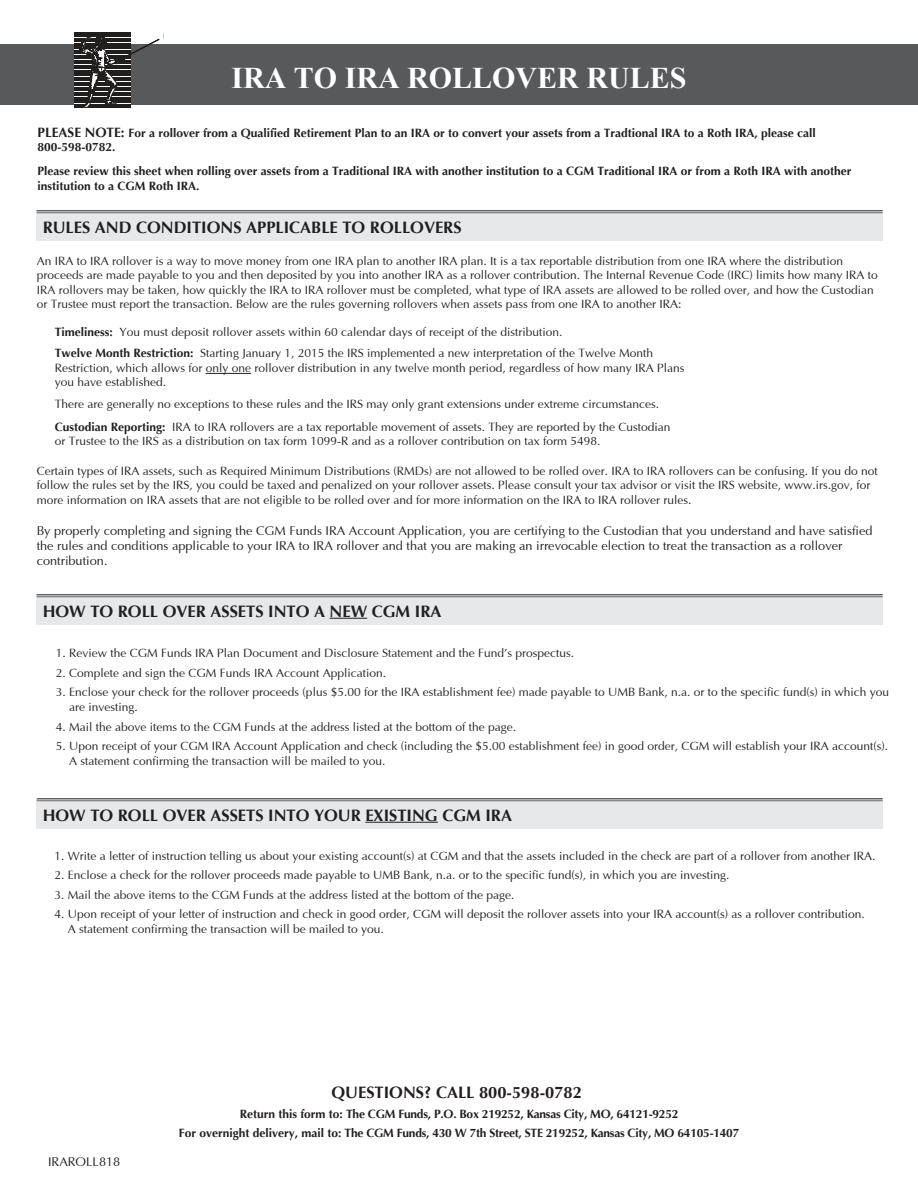
<style>
.page{position:relative;width:918px;height:1188px;background:#fff}
.page>*{position:absolute;margin:0;border:0;box-sizing:border-box;transform-origin:0 0}
.t1{font:700 30.45px "Times New Roman";color:#fff}
.t2{font:700 30px "Times New Roman";color:#fff}
.t3{font:700 16.5px "Optima";color:#211e1e}
.t4{font:700 16.5px "Optima";color:#231f20}
.t5{font:12.75px/15.3px "Optima";color:#211e1e}
.t6{font:12px/14.4px "Optima";color:#211e1e}
.t7{font:700 12px/14.4px "Optima";color:#211e1e}
.t8{font:700 12px/19.5px "Optima";letter-spacing:-.02em;color:#231f20;text-align:center}
.s1{font-size:13.5px}
.s2{font-weight:700}
.s3{color:#211e1e}
</style>
<div class="page">
<div style="left:37px;top:211px;width:846px;height:30px;background:#e7e8e9"></div>
<hr style="left:37px;top:210px;width:846px;height:3px;background:#fff">
<hr style="left:37px;top:210px;width:846px;height:1px;background:#636366">
<hr style="left:37px;top:212px;width:846px;height:1px;background:#636366">
<div style="left:0;top:45px;width:918px;height:60px;background:#58595b"></div>
<hr style="left:74px;top:32px;width:57px;height:3px;background:#211e1e">
<hr style="left:74px;top:35px;width:57px;height:2px;background:#211e1e">
<hr style="left:74px;top:38px;width:57px;height:2px;background:#211e1e">
<hr style="left:74px;top:40px;width:57px;height:2px;background:#211e1e">
<hr style="left:74px;top:43px;width:57px;height:1px;background:#211e1e">
<hr style="left:74px;top:45px;width:57px;height:2px;background:#211e1e">
<hr style="left:74px;top:47px;width:57px;height:2px;background:#211e1e">
<hr style="left:74px;top:50px;width:57px;height:2px;background:#211e1e">
<hr style="left:74px;top:52px;width:57px;height:2px;background:#211e1e">
<hr style="left:74px;top:55px;width:57px;height:2px;background:#211e1e">
<hr style="left:74px;top:57px;width:57px;height:2px;background:#211e1e">
<hr style="left:74px;top:60px;width:57px;height:2px;background:#211e1e">
<hr style="left:74px;top:62px;width:57px;height:2px;background:#211e1e">
<hr style="left:74px;top:65px;width:57px;height:2px;background:#211e1e">
<hr style="left:74px;top:67px;width:57px;height:2px;background:#211e1e">
<hr style="left:74px;top:70px;width:57px;height:2px;background:#211e1e">
<hr style="left:74px;top:72px;width:57px;height:2px;background:#211e1e">
<hr style="left:74px;top:74px;width:57px;height:2px;background:#211e1e">
<hr style="left:74px;top:77px;width:57px;height:2px;background:#211e1e">
<hr style="left:74px;top:79px;width:57px;height:2px;background:#211e1e">
<hr style="left:74px;top:82px;width:57px;height:2px;background:#211e1e">
<hr style="left:74px;top:84px;width:57px;height:2px;background:#211e1e">
<hr style="left:74px;top:87px;width:57px;height:2px;background:#211e1e">
<hr style="left:74px;top:89px;width:57px;height:2px;background:#211e1e">
<hr style="left:74px;top:92px;width:57px;height:2px;background:#211e1e">
<hr style="left:74px;top:94px;width:57px;height:2px;background:#211e1e">
<hr style="left:74px;top:97px;width:57px;height:2px;background:#211e1e">
<hr style="left:74px;top:99px;width:57px;height:2px;background:#211e1e">
<hr style="left:74px;top:102px;width:57px;height:1px;background:#211e1e">
<hr style="left:74px;top:104px;width:57px;height:2px;background:#211e1e">
<hr style="left:74px;top:106px;width:57px;height:2px;background:#211e1e">
<svg style="left:79px;top:37px;width:80px;height:71px"></svg>
<hr style="left:206px;top:373px;width:45px;height:1px;background:#211e1e">
<div style="left:37px;top:595px;width:846px;height:30px;background:#e7e8e9"></div>
<hr style="left:37px;top:594px;width:846px;height:3px;background:#fff">
<hr style="left:37px;top:594px;width:846px;height:1px;background:#636366">
<hr style="left:37px;top:596px;width:846px;height:1px;background:#636366">
<hr style="left:330px;top:618px;width:37px;height:1px;background:#211e1e">
<div style="left:37px;top:799px;width:846px;height:30px;background:#e7e8e9"></div>
<hr style="left:37px;top:798px;width:846px;height:3px;background:#fff">
<hr style="left:37px;top:798px;width:846px;height:1px;background:#636366">
<hr style="left:37px;top:800px;width:846px;height:1px;background:#636366">
<hr style="left:365px;top:822px;width:73px;height:1px;background:#211e1e">
<h2 class="t2" style="left:167px;top:58px;width:521px"><sup>CGM</sup>IRA TO IRA ROLLOVER RULES</h2>
<h1 class="t1" style="left:250px;top:51px;width:167px">FUNDS IRA</h1>
<p class="t7" style="left:38px;top:126px;width:780px"><span class="s1">PLEASE NOTE:</span> For a rollover from a Qualified Retirement Plan to an IRA or to convert your assets from a Tradtional IRA to a Roth IRA, please call<br>800-598-0782.</p>
<p class="t7" style="left:38px;top:164px;width:815px">Please review this sheet when rolling over assets from a Traditional IRA with another institution to a CGM Traditional IRA or from a Roth IRA with another institution to a CGM Roth IRA.</p>
<h3 class="t3" style="left:43px;top:217px;width:420px">RULES AND CONDITIONS APPLICABLE TO ROLLOVERS</h3>
<p class="t6" style="left:37px;top:254px;width:843px">An IRA to IRA rollover is a way to move money from one IRA plan to another IRA plan. It is a tax reportable distribution from one IRA where the distribution proceeds are made payable to you and then deposited by you into another IRA as a rollover contribution. The Internal Revenue Code (IRC) limits how many IRA to IRA rollovers may be taken, how quickly the IRA to IRA rollover must be completed, what type of IRA assets are allowed to be rolled over, and how the Custodian or Trustee must report the transaction. Below are the rules governing rollovers when assets pass from one IRA to another IRA:</p>
<p class="t6" style="left:55px;top:322px;width:600px;line-height:21px"><span class="s2">Timeliness:</span> You must deposit rollover assets within 60 calendar days of receipt of the distribution.<br><span class="s2">Twelve Month Restriction:</span> Starting January 1, 2015 the IRS implemented a new interpretation of the Twelve Month</p>
<p class="t6" style="left:55px;top:361px;width:631px">Restriction, which allows for only one rollover distribution in any twelve month period, regardless of how many IRA Plans you have established.</p>
<p class="t6" style="left:55px;top:393px;width:617px;line-height:23.1px">There are generally no exceptions to these rules and the IRS may only grant extensions under extreme circumstances.<br><span class="s2">Custodian Reporting:</span> IRA to IRA rollovers are a tax reportable movement of assets. They are reported by the Custodian</p>
<p class="t6" style="left:55px;top:435px;width:547px">or Trustee to the IRS as a distribution on tax form 1099-R and as a rollover contribution on tax form 5498.</p>
<p class="t6" style="left:37px;top:464px;width:843px">Certain types of IRA assets, such as Required Minimum Distributions (RMDs) are not allowed to be rolled over. IRA to IRA rollovers can be confusing. If you do not follow the rules set by the IRS, you could be taxed and penalized on your rollover assets. Please consult your tax advisor or visit the IRS website, www.irs.gov, for more information on IRA assets that are not eligible to be rolled over and for more information on the IRA to IRA rollover rules.</p>
<p class="t5" style="left:37px;top:523px;width:837px">By properly completing and signing the CGM Funds IRA Account Application, you are certifying to the Custodian that you understand and have satisfied the rules and conditions applicable to your IRA to IRA rollover and that you are making an irrevocable election to treat the transaction as a rollover contribution.</p>
<h3 class="t3" style="left:43px;top:601px;width:400px">HOW TO ROLL OVER ASSETS INTO A NEW CGM IRA</h3>
<p class="t6" style="left:56px;top:647px;width:520px">1. Review the CGM Funds IRA Plan Document and Disclosure Statement and the Fund’s prospectus.</p>
<p class="t6" style="left:56px;top:666px;width:332px">2. Complete and sign the CGM Funds IRA Account Application.</p>
<p class="t6" style="left:69px;top:685px;width:821px;line-height:15px;text-indent:-13px">3. Enclose your check for the rollover proceeds (plus $5.00 for the IRA establishment fee) made payable to UMB Bank, n.a. or to the specific fund(s) in which you are investing.</p>
<p class="t6" style="left:56px;top:720px;width:462px">4. Mail the above items to the CGM Funds at the address listed at the bottom of the page.</p>
<p class="t6" style="left:69px;top:739px;width:821px;line-height:15px;text-indent:-13px">5. Upon receipt of your CGM IRA Account Application and check (including the $5.00 establishment fee) in good order, CGM will establish your IRA account(s).<br>A statement confirming the transaction will be mailed to you.</p>
<h3 class="t3" style="left:43px;top:805px;width:471px">HOW TO ROLL OVER ASSETS INTO YOUR EXISTING CGM IRA</h3>
<p class="t6" style="left:54px;top:849px;width:823px">1. Write a letter of instruction telling us about your existing account(s) at CGM and that the assets included in the check are part of a rollover from another IRA.</p>
<p class="t6" style="left:54px;top:869px;width:677px">2. Enclose a check for the rollover proceeds made payable to UMB Bank, n.a. or to the specific fund(s), in which you are investing.</p>
<p class="t6" style="left:54px;top:888px;width:462px">3. Mail the above items to the CGM Funds at the address listed at the bottom of the page.</p>
<p class="t6" style="left:68px;top:907px;width:799px;line-height:15px;text-indent:-13px">4. Upon receipt of your letter of instruction and check in good order, CGM will deposit the rollover assets into your IRA account(s) as a rollover contribution.<br>A statement confirming the transaction will be mailed to you.</p>
<p class="t5" style="left:48px;top:1155px;width:74px">IRAROLL818</p>
<h3 class="t4" style="left:332px;top:1083px;width:252px">QUESTIONS? CALL 800-598-0782</h3>
<p class="t8" style="left:179px;top:1104px;width:562px">Return this form to: The CGM Funds, P.O. Box 219252, Kansas City, MO, 64121-9252<br><span class="s3">For overnight delivery, mail to:</span> The CGM Funds, 430 W 7th Street, STE 219252, Kansas City, MO 64105-1407</p>
</div>
